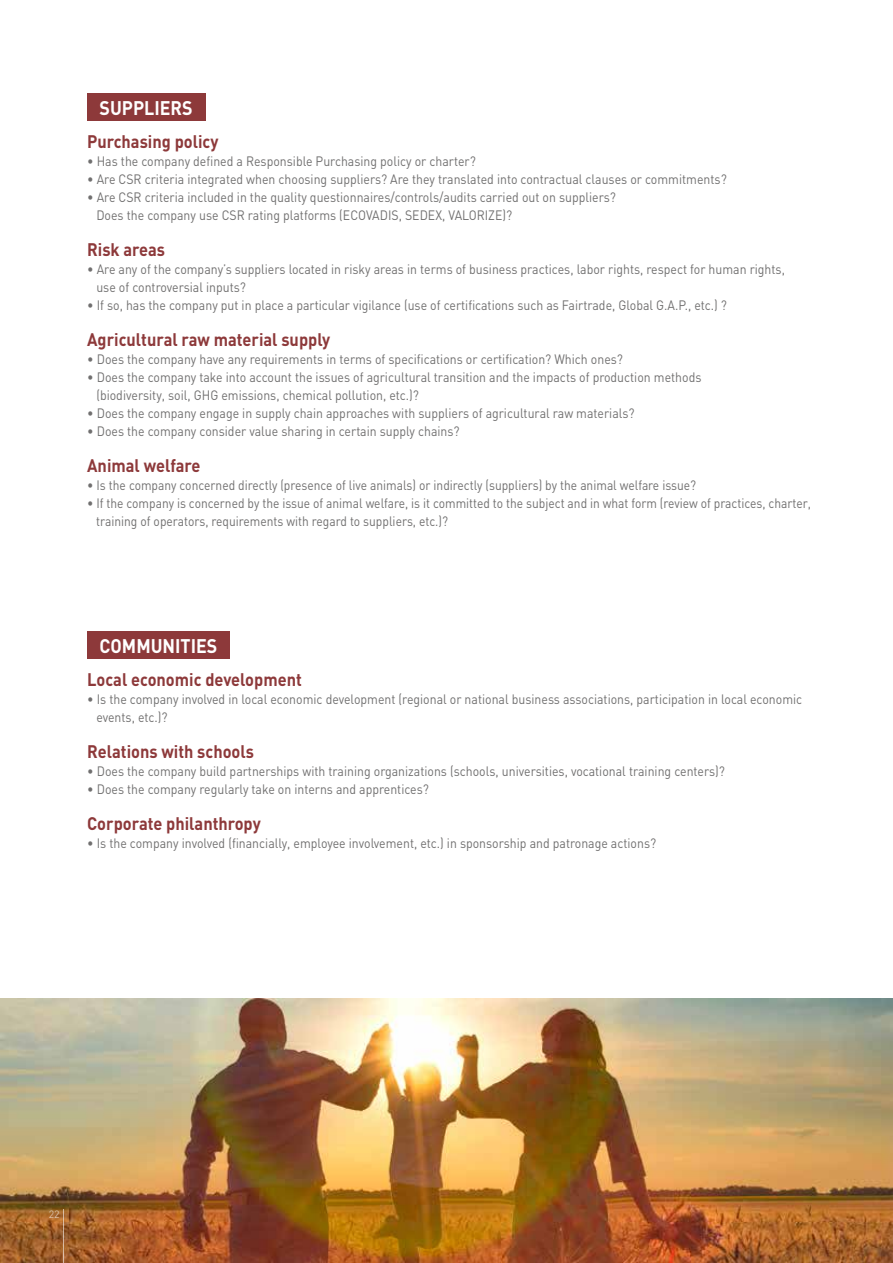
<style>
.page{position:relative;width:893px;height:1263px;background:#fff}
.page>*{position:absolute;margin:0;border:0;box-sizing:border-box;transform-origin:0 0}
.t1{font:700 19.5px "DIN";color:#fff;scale:.91 1}
.t2{font:700 18px "DIN";color:#8d393a;scale:.91 1}
.t3{font:13.5px/18px "DIN";color:#706f6f;scale:.91 1}
.t4{font:13.5px/18px "DIN";color:#706f6f;scale:.89 1}
.t5{font:10.5px "DIN";color:#fff}
</style>
<div class="page">
<img style="left:0;top:998px;width:893px;height:265px">
<div style="left:87px;top:94px;width:119px;height:27px;background:#8d393a"></div>
<div style="left:87px;top:631px;width:143px;height:28px;background:#8d393a"></div>
<hr style="left:63px;top:1209px;width:1px;height:54px;background:#fff">
<h1 class="t1" style="left:100px;top:95px;width:104px">SUPPLIERS</h1>
<h2 class="t2" style="left:87px;top:130px;width:146px">Purchasing policy</h2>
<p class="t3" style="left:87px;top:152px;width:429px">• Has the company defined a Responsible Purchasing policy or charter?</p>
<p class="t3" style="left:87px;top:170px;width:704px">• Are CSR criteria integrated when choosing suppliers? Are they translated into contractual clauses or commitments?</p>
<p class="t3" style="left:96px;top:188px;width:572px;text-indent:-9px">• Are CSR criteria included in the quality questionnaires/controls/audits carried out on suppliers?<br>Does the company use CSR rating platforms (ECOVADIS, SEDEX, VALORIZE)?</p>
<h2 class="t2" style="left:87px;top:238px;width:87px">Risk areas</h2>
<p class="t3" style="left:96px;top:260px;width:758px;text-indent:-9px">• Are any of the company’s suppliers located in risky areas in terms of business practices, labor rights, respect for human rights, use of controversial inputs?</p>
<p class="t3" style="left:87px;top:296px;width:705px">• If so, has the company put in place a particular vigilance (use of certifications such as Fairtrade, Global G.A.P., etc.) ?</p>
<h2 class="t2" style="left:87px;top:328px;width:269px">Agricultural raw material supply</h2>
<p class="t3" style="left:87px;top:350px;width:590px">• Does the company have any requirements in terms of specifications or certification? Which ones?</p>
<p class="t3" style="left:96px;top:368px;width:666px;text-indent:-9px">• Does the company take into account the issues of agricultural transition and the impacts of production methods (biodiversity, soil, GHG emissions, chemical pollution, etc.)?</p>
<p class="t3" style="left:87px;top:404px;width:603px">• Does the company engage in supply chain approaches with suppliers of agricultural raw materials?</p>
<p class="t3" style="left:87px;top:422px;width:411px">• Does the company consider value sharing in certain supply chains?</p>
<h2 class="t2" style="left:87px;top:454px;width:126px">Animal welfare</h2>
<p class="t4" style="left:87px;top:476px;width:686px">• Is the company concerned directly (presence of live animals) or indirectly (suppliers) by the animal welfare issue?</p>
<p class="t4" style="left:96px;top:494px;width:805px;text-indent:-9px">• If the company is concerned by the issue of animal welfare, is it committed to the subject and in what form (review of practices, charter, training of operators, requirements with regard to suppliers, etc.)?</p>
<h1 class="t1" style="left:100px;top:633px;width:131px">COMMUNITIES</h1>
<h2 class="t2" style="left:87px;top:668px;width:237px">Local economic development</h2>
<p class="t3" style="left:96px;top:690px;width:777px;text-indent:-9px">• Is the company involved in local economic development (regional or national business associations, participation in local economic events, etc.)?</p>
<h2 class="t2" style="left:87px;top:740px;width:185px">Relations with schools</h2>
<p class="t3" style="left:87px;top:762px;width:702px">• Does the company build partnerships with training organizations (schools, universities, vocational training centers)?</p>
<p class="t3" style="left:87px;top:780px;width:377px">• Does the company regularly take on interns and apprentices?</p>
<h2 class="t2" style="left:87px;top:812px;width:192px">Corporate philanthropy</h2>
<p class="t3" style="left:87px;top:834px;width:627px">• Is the company involved (financially, employee involvement, etc.) in sponsorship and patronage actions?</p>
<p class="t5" style="left:49px;top:1207px;width:12px">22</p>
</div>
